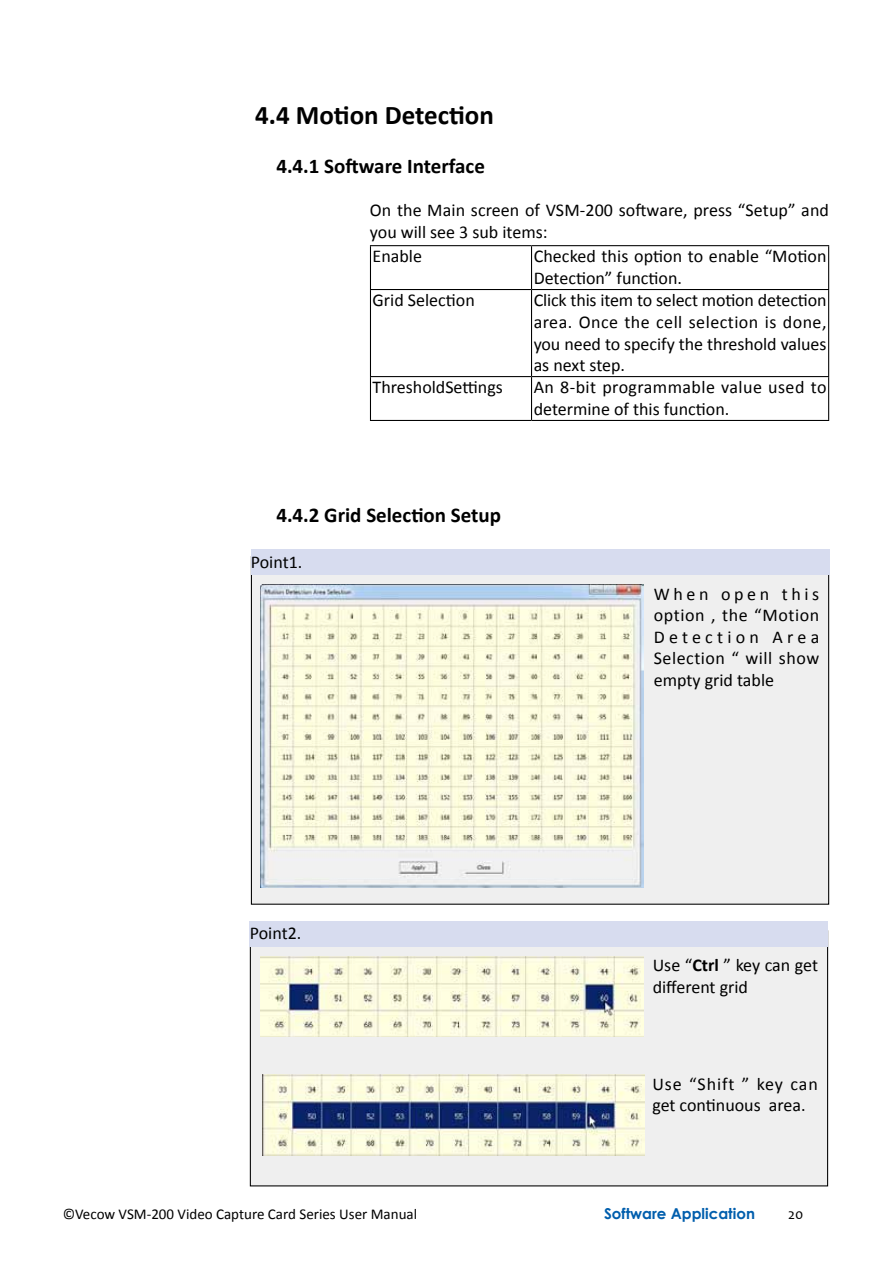
<style>
.page{position:relative;width:893px;height:1263px;background:#fff}
.page>*{position:absolute;margin:0;border:0;box-sizing:border-box;transform-origin:0 0}
.t1{font:700 27px "Calibri";color:#000}
.t2{font:700 21px "Calibri";color:#000}
.t3{font:18px/21.6px "Calibri";color:#000}
.t4{font:15px "Calibri";color:#000}
.t5{font:700 15px "Century Gothic";color:#005ead}
.t6{font:15px "Candara";color:#000}
.s1{font-weight:700}
</style>
<div class="page">
<hr style="left:370px;top:245px;width:161px;height:1px;background:#000">
<hr style="left:370px;top:246px;width:1px;height:43px;background:#000">
<hr style="left:531px;top:245px;width:298px;height:1px;background:#000">
<hr style="left:531px;top:246px;width:1px;height:43px;background:#000">
<hr style="left:828px;top:246px;width:1px;height:43px;background:#000">
<hr style="left:370px;top:289px;width:161px;height:1px;background:#000">
<hr style="left:370px;top:290px;width:1px;height:86px;background:#000">
<hr style="left:531px;top:289px;width:298px;height:1px;background:#000">
<hr style="left:531px;top:290px;width:1px;height:86px;background:#000">
<hr style="left:828px;top:290px;width:1px;height:86px;background:#000">
<hr style="left:370px;top:376px;width:161px;height:1px;background:#000">
<hr style="left:370px;top:377px;width:1px;height:43px;background:#000">
<hr style="left:531px;top:376px;width:298px;height:1px;background:#000">
<hr style="left:531px;top:377px;width:1px;height:43px;background:#000">
<hr style="left:828px;top:377px;width:1px;height:43px;background:#000">
<hr style="left:370px;top:420px;width:161px;height:1px;background:#000">
<hr style="left:531px;top:420px;width:298px;height:1px;background:#000">
<div style="left:251px;top:556px;width:578px;height:348px;background:#efefef"></div>
<div style="left:251px;top:549px;width:578px;height:26px;background:#d7dcef"></div>
<img style="left:260px;top:585px;width:383px;height:302px">
<div style="left:250px;top:931px;width:578px;height:255px;background:#efefef"></div>
<div style="left:250px;top:921px;width:578px;height:25px;background:#d7dcef"></div>
<img style="left:261px;top:956px;width:382px;height:80px">
<img style="left:262px;top:1075px;width:383px;height:80px">
<h1 class="t1" style="left:255px;top:98px;width:240px">4.4 Motion Detection</h1>
<p class="t2" style="left:276px;top:153px;width:210px">4.4.1 Software Interface</p>
<p class="t3" style="left:370px;top:199px;width:461px">On the Main screen of VSM-200 software, press “Setup” and you will see 3 sub items:</p>
<p class="t3" style="left:373px;top:246px;width:51px">Enable</p>
<p class="t3" style="left:534px;top:246px;width:294px">Checked this option to enable “Motion<br>Detection” function.</p>
<p class="t3" style="left:373px;top:290px;width:104px">Grid Selection</p>
<p class="t3" style="left:534px;top:290px;width:294px;text-align:justify">Click this item to select motion detection area. Once the cell selection is done, you need to specify the threshold values as next step.</p>
<p class="t3" style="left:373px;top:377px;width:132px">ThresholdSettings</p>
<p class="t3" style="left:534px;top:377px;width:294px">An 8-bit programmable value used to determine of this function.</p>
<p class="t2" style="left:276px;top:501px;width:226px">4.4.2 Grid Selection Setup</p>
<p class="t3" style="left:251px;top:551px;width:53px">Point1.</p>
<p class="t3" style="left:250px;top:923px;width:53px">Point2.</p>
<p class="t3" style="left:654px;top:583px;width:167px;text-align:justify">When open this option , the “Motion Detection Area Selection “ will show empty grid table</p>
<p class="t3" style="left:653px;top:954px;width:167px">Use “<span class="s1">Ctrl</span> ” key can get different grid</p>
<p class="t3" style="left:652px;top:1073px;width:167px">Use “Shift ” key can get continuous area.</p>
<p class="t4" style="left:63px;top:1204px;width:356px">©Vecow VSM-200 Video Capture Card Series User Manual</p>
<p class="t5" style="left:604px;top:1202px;width:152px">Software Application</p>
<p class="t6" style="left:788px;top:1204px;width:17px">20</p>
</div>
